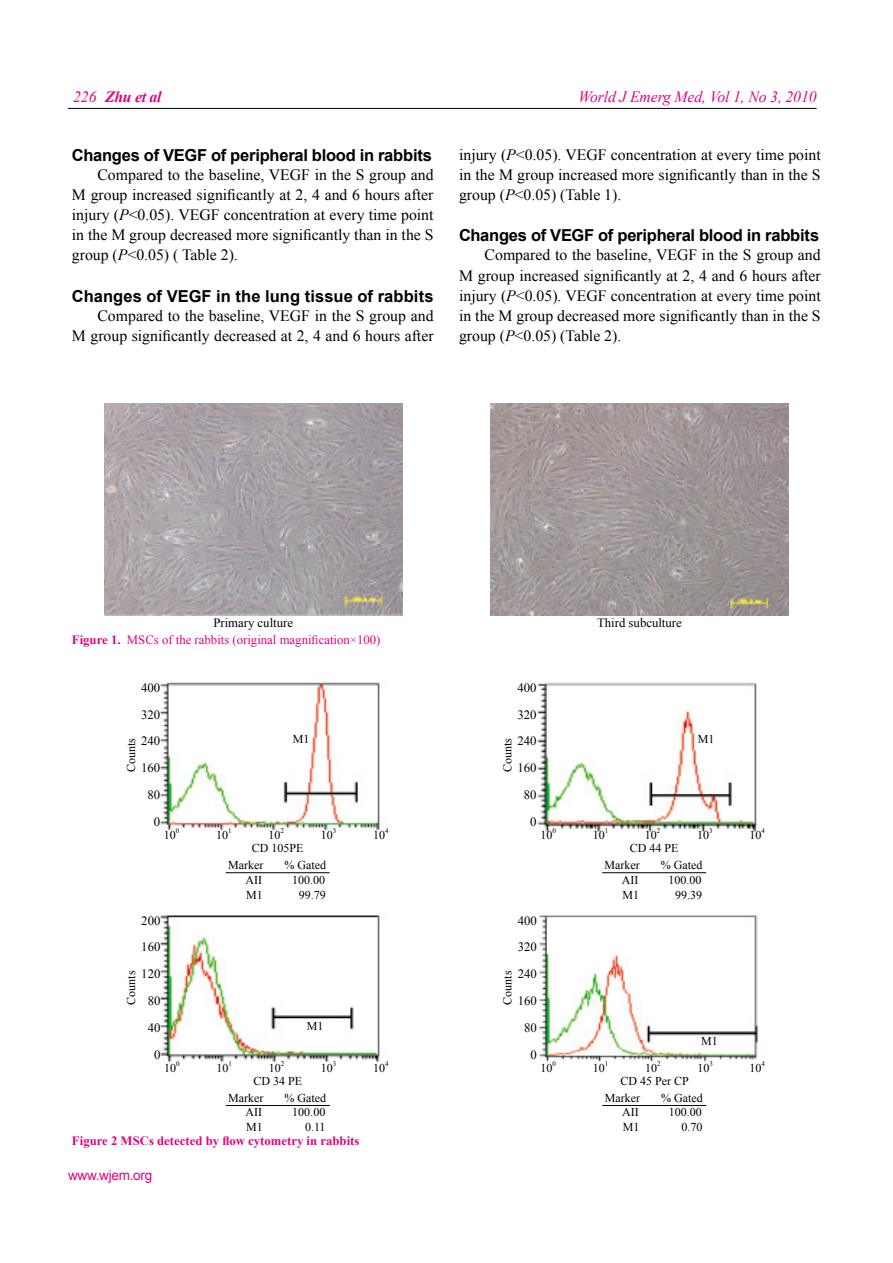
<style>
.page{position:relative;width:893px;height:1263px;background:#fff}
.page>*{position:absolute;margin:0;border:0;box-sizing:border-box;transform-origin:0 0}
.t1{font:700 16.5px "Arial";letter-spacing:-.015em;color:#000}
.t2{font:700 16.5px "Arial";letter-spacing:.005em;color:#000}
.t3{font:15.75px/20.1px "Times New Roman";color:#000;text-align:justify}
.t4{font:italic 15.75px "Times New Roman";letter-spacing:-.01em;color:#e4007f}
.t5{font:italic 700 15.75px "Times New Roman";letter-spacing:-.02em;color:#e4007f}
.t6{font:13.5px "Arial";letter-spacing:-.02em;color:#e4007f}
.t7{font:12.75px/26.8px "Times New Roman";color:#000;text-align:right}
.t8{font:12.75px/16.5px "Times New Roman";color:#e4007f}
.t9{font:700 12.75px "Times New Roman";color:#e4007f}
.t10{font:12px/16.8px "Times New Roman";color:#000}
.t11{font:7.05px "Times New Roman";color:#000}
.s1{font-weight:400}
.s2{font-style:italic}
.s3{color:#000}
.s4{font-weight:700}
</style>
<div class="page">
<hr style="left:68px;top:108px;width:748px;height:1px;background:#000">
<img style="left:104px;top:403px;width:298px;height:213px">
<img style="left:490px;top:403px;width:298px;height:213px">
<img style="left:160px;top:683px;width:598px;height:379px">
<hr style="left:226px;top:872px;width:103px;height:1px;background:#000">
<hr style="left:602px;top:872px;width:104px;height:1px;background:#000">
<hr style="left:226px;top:1105px;width:104px;height:1px;background:#000">
<hr style="left:602px;top:1105px;width:104px;height:1px;background:#000">
<p class="t5" style="left:73px;top:91px;width:90px"><span class="s1">226</span> Zhu et al</p>
<p class="t4" style="left:578px;top:91px;width:239px">World J Emerg Med, Vol 1, No 3, 2010</p>
<p class="t1" style="left:72px;top:149px;width:361px">Changes of VEGF of peripheral blood in rabbits</p>
<p class="t3" style="left:72px;top:166px;width:363px;text-indent:26px">Compared to the baseline, VEGF in the S group and M group increased significantly at 2, 4 and 6 hours after injury (<span class="s2">P</span>&lt;0.05). VEGF concentration at every time point in the M group decreased more significantly than in the S group (<span class="s2">P</span>&lt;0.05) ( Table 2).</p>
<p class="t2" style="left:72px;top:290px;width:363px">Changes of VEGF in the lung tissue of rabbits</p>
<p class="t3" style="left:72px;top:307px;width:363px;text-align:right">Compared to the baseline, VEGF in the S group and<br>M group significantly decreased at 2, 4 and 6 hours after</p>
<p class="t3" style="left:459px;top:146px;width:363px">injury (<span class="s2">P</span>&lt;0.05). VEGF concentration at every time point in the M group increased more significantly than in the S group (<span class="s2">P</span>&lt;0.05) (Table 1).</p>
<p class="t1" style="left:459px;top:229px;width:361px">Changes of VEGF of peripheral blood in rabbits</p>
<p class="t3" style="left:459px;top:247px;width:363px;text-indent:26px">Compared to the baseline, VEGF in the S group and M group increased significantly at 2, 4 and 6 hours after injury (<span class="s2">P</span>&lt;0.05). VEGF concentration at every time point in the M group decreased more significantly than in the S group (<span class="s2">P</span>&lt;0.05) (Table 2).</p>
<p class="t8" style="left:72px;top:616px;width:310px;text-indent:141px"><span class="s3">Primary culture<br></span><span class="s4">Figure 1.</span> MSCs of the rabbits (original magnification×100)</p>
<p class="t7" style="left:597px;top:611px;width:86px">Third subculture</p>
<p class="t7" style="left:141px;top:675px;width:21px">400<br>320<br>240<br>160<br>80<br>0</p>
<p class="t10" style="left:124px;top:772px;width:36px;rotate:-90deg">Counts</p>
<p class="t7" style="left:517px;top:675px;width:21px">400<br>320<br>240<br>160<br>80<br>0</p>
<p class="t10" style="left:293px;top:732px;width:18px">M1</p>
<p class="t10" style="left:698px;top:732px;width:18px">M1</p>
<p class="t10" style="left:500px;top:772px;width:36px;rotate:-90deg">Counts</p>
<p class="t10" style="left:164px;top:828px;width:13px">10</p>
<p class="t11" style="left:176px;top:828px;width:5px">0</p>
<p class="t10" style="left:216px;top:828px;width:13px">10</p>
<p class="t11" style="left:228px;top:828px;width:5px">1</p>
<p class="t10" style="left:268px;top:828px;width:13px">10</p>
<p class="t11" style="left:280px;top:828px;width:5px">2</p>
<p class="t10" style="left:321px;top:828px;width:13px">10</p>
<p class="t11" style="left:333px;top:828px;width:5px">3</p>
<p class="t10" style="left:373px;top:828px;width:13px">10</p>
<p class="t11" style="left:385px;top:828px;width:5px">4</p>
<p class="t10" style="left:540px;top:828px;width:13px">10</p>
<p class="t11" style="left:552px;top:828px;width:5px">0</p>
<p class="t10" style="left:592px;top:828px;width:13px">10</p>
<p class="t11" style="left:604px;top:828px;width:5px">1</p>
<p class="t10" style="left:645px;top:828px;width:13px">10</p>
<p class="t11" style="left:657px;top:828px;width:5px">2</p>
<p class="t10" style="left:697px;top:828px;width:13px">10</p>
<p class="t11" style="left:709px;top:828px;width:5px">3</p>
<p class="t10" style="left:749px;top:828px;width:13px">10</p>
<p class="t11" style="left:761px;top:828px;width:5px">4</p>
<p class="t10" style="left:228px;top:841px;width:77px;text-indent:24px">CD 105PE<br>Marker</p>
<p class="t10" style="left:284px;top:857px;width:43px">% Gated</p>
<p class="t10" style="left:604px;top:841px;width:75px;text-indent:25px">CD 44 PE<br>Marker</p>
<p class="t10" style="left:661px;top:857px;width:43px">% Gated</p>
<p class="t10" style="left:245px;top:872px;width:18px">AII</p>
<p class="t10" style="left:292px;top:872px;width:34px">100.00</p>
<p class="t10" style="left:246px;top:887px;width:18px">M1</p>
<p class="t10" style="left:299px;top:887px;width:28px">99.79</p>
<p class="t10" style="left:622px;top:872px;width:18px">AII</p>
<p class="t10" style="left:668px;top:872px;width:34px">100.00</p>
<p class="t10" style="left:622px;top:887px;width:18px">M1</p>
<p class="t10" style="left:675px;top:887px;width:28px">99.39</p>
<p class="t7" style="left:141px;top:908px;width:21px">200<br>160<br>120<br>80<br>40<br>0</p>
<p class="t10" style="left:124px;top:1005px;width:36px;rotate:-90deg">Counts</p>
<p class="t10" style="left:307px;top:1019px;width:18px">M1</p>
<p class="t7" style="left:517px;top:908px;width:21px">400<br>320<br>240<br>160<br>80<br>0</p>
<p class="t10" style="left:500px;top:1005px;width:36px;rotate:-90deg">Counts</p>
<p class="t10" style="left:701px;top:1034px;width:18px">M1</p>
<p class="t10" style="left:164px;top:1060px;width:13px">10</p>
<p class="t11" style="left:176px;top:1061px;width:5px">0</p>
<p class="t10" style="left:216px;top:1060px;width:13px">10</p>
<p class="t11" style="left:228px;top:1061px;width:5px">1</p>
<p class="t10" style="left:269px;top:1060px;width:13px">10</p>
<p class="t11" style="left:281px;top:1061px;width:5px">2</p>
<p class="t10" style="left:321px;top:1060px;width:13px">10</p>
<p class="t11" style="left:333px;top:1061px;width:5px">3</p>
<p class="t10" style="left:373px;top:1060px;width:13px">10</p>
<p class="t11" style="left:385px;top:1061px;width:5px">4</p>
<p class="t10" style="left:540px;top:1060px;width:13px">10</p>
<p class="t11" style="left:552px;top:1061px;width:5px">0</p>
<p class="t10" style="left:593px;top:1060px;width:13px">10</p>
<p class="t11" style="left:605px;top:1061px;width:5px">1</p>
<p class="t10" style="left:645px;top:1060px;width:13px">10</p>
<p class="t11" style="left:657px;top:1061px;width:5px">2</p>
<p class="t10" style="left:697px;top:1060px;width:13px">10</p>
<p class="t11" style="left:709px;top:1061px;width:5px">3</p>
<p class="t10" style="left:749px;top:1060px;width:13px">10</p>
<p class="t11" style="left:761px;top:1061px;width:5px">4</p>
<p class="t10" style="left:228px;top:1074px;width:75px;text-indent:25px">CD 34 PE<br>Marker</p>
<p class="t10" style="left:284px;top:1090px;width:43px">% Gated</p>
<p class="t10" style="left:604px;top:1074px;width:85px;text-indent:16px">CD 45 Per CP<br>Marker</p>
<p class="t10" style="left:661px;top:1090px;width:43px">% Gated</p>
<p class="t10" style="left:246px;top:1105px;width:18px">AII</p>
<p class="t10" style="left:292px;top:1105px;width:34px">100.00</p>
<p class="t10" style="left:246px;top:1120px;width:18px">M1</p>
<p class="t10" style="left:305px;top:1120px;width:22px">0.11</p>
<p class="t10" style="left:622px;top:1105px;width:18px">AII</p>
<p class="t10" style="left:668px;top:1105px;width:34px">100.00</p>
<p class="t10" style="left:622px;top:1120px;width:18px">M1</p>
<p class="t10" style="left:681px;top:1120px;width:22px">0.70</p>
<p class="t9" style="left:72px;top:1137px;width:289px">Figure 2 MSCs detected by flow cytometry in rabbits</p>
<p class="t6" style="left:68px;top:1171px;width:86px">www.wjem.org</p>
</div>
